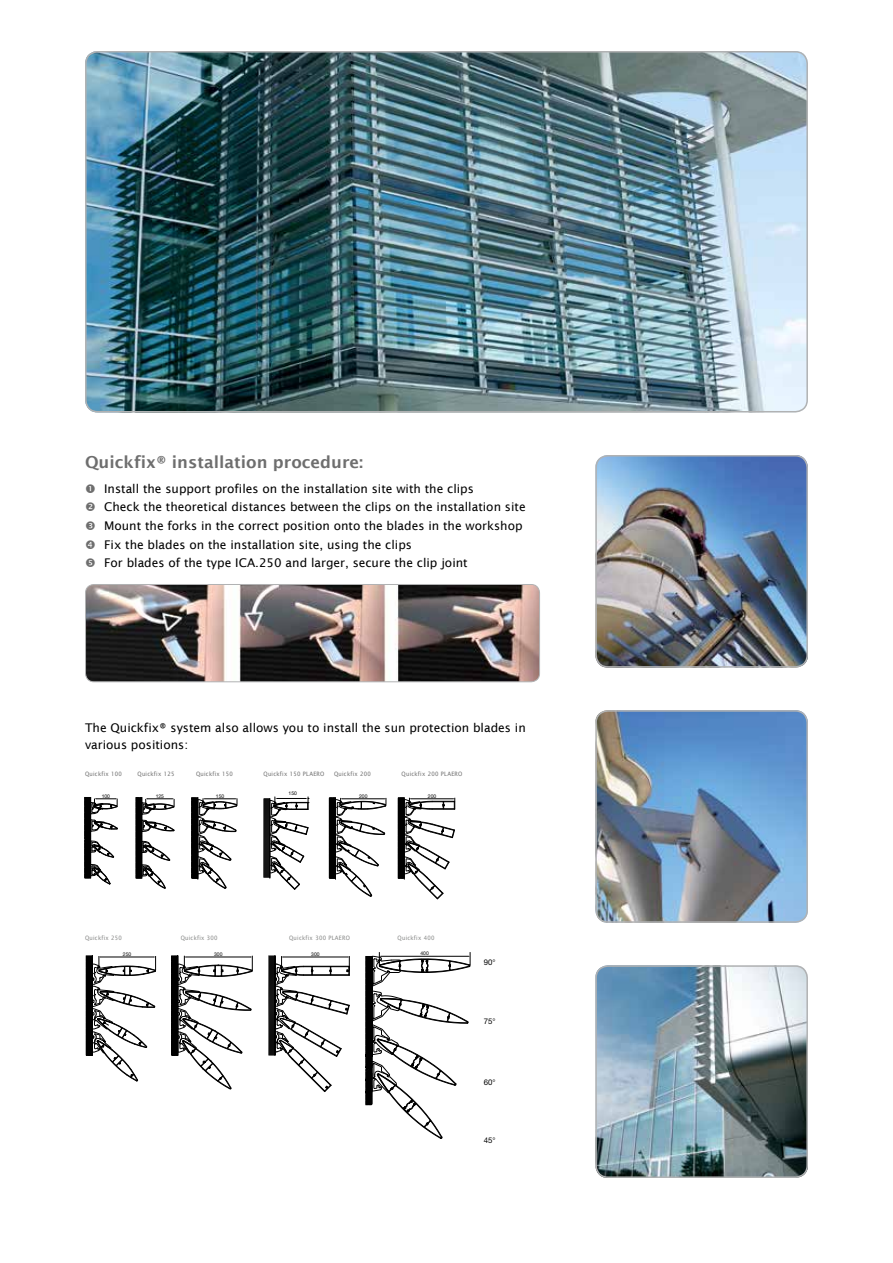
<style>
.page{position:relative;width:893px;height:1263px;background:#fff}
.page>*{position:absolute;margin:0;border:0;box-sizing:border-box;transform-origin:0 0}
.t1{font:600 16.5px "Lucida Sans";color:#6e6e6e}
.t2{font:12px/18.6px "Lucida Sans";color:#000}
.t3{font:7.8px "Helvetica Neue LT Std";color:#000}
.t4{font:6px "Lucida Sans";letter-spacing:.05em;color:#6e6e6e;scale:.9 1}
.t5{font:6px "Lucida Sans";letter-spacing:.05em;color:#868786;scale:.9 1}
.t6{font:5.1px "Helvetica Neue LT Std";color:#000}
</style>
<div class="page">
<img style="left:85px;top:51px;width:723px;height:361px">
<div style="left:85px;top:51px;width:723px;height:361px;border:2px solid #b1b2b3;border-radius:12px"></div>
<img style="left:598px;top:968px;width:210px;height:210px">
<div style="left:595px;top:965px;width:213px;height:213px;border:2px solid #b1b2b3;border-radius:12px"></div>
<img style="left:595px;top:710px;width:213px;height:213px">
<div style="left:595px;top:710px;width:213px;height:213px;border:2px solid #b1b2b3;border-radius:12px"></div>
<img style="left:595px;top:455px;width:213px;height:210px">
<div style="left:595px;top:455px;width:213px;height:213px;border:2px solid #b1b2b3;border-radius:12px"></div>
<svg style="left:84px;top:796px;width:372px;height:103px"></svg>
<svg style="left:85px;top:955px;width:71px;height:126px"></svg>
<svg style="left:171px;top:955px;width:82px;height:134px"></svg>
<svg style="left:269px;top:955px;width:81px;height:137px"></svg>
<svg style="left:365px;top:952px;width:106px;height:187px"></svg>
<img style="left:86px;top:584px;width:454px;height:98px">
<div style="left:85px;top:584px;width:455px;height:98px;border:1px solid #b1b2b3;border-radius:9px"></div>
<h1 class="t1" style="left:85px;top:452px;width:280px">Quickfix® installation procedure:</h1>
<p class="t2" style="left:104px;top:479px;width:423px">Install the support profiles on the installation site with the clips<br>Check the theoretical distances between the clips on the installation site Mount the forks in the correct position onto the blades in the workshop Fix the blades on the installation site, using the clips<br>For blades of the type ICA.250 and larger, secure the clip joint</p>
<p class="t2" style="left:85px;top:720px;width:442px;line-height:16.5px">The Quickfix® system also allows you to install the sun protection blades in various positions:</p>
<p class="t4" style="left:85px;top:770px;width:43px">Quickfix 100</p>
<p class="t4" style="left:138px;top:770px;width:43px">Quickfix 125</p>
<p class="t4" style="left:196px;top:770px;width:43px">Quickfix 150</p>
<p class="t4" style="left:264px;top:770px;width:69px">Quickfix 150 PLAERO</p>
<p class="t4" style="left:334px;top:770px;width:43px">Quickfix 200</p>
<p class="t4" style="left:402px;top:770px;width:69px">Quickfix 200 PLAERO</p>
<p class="t6" style="left:102px;top:793px;width:10px">100</p>
<p class="t6" style="left:156px;top:793px;width:10px">125</p>
<p class="t6" style="left:216px;top:793px;width:10px">150</p>
<p class="t6" style="left:359px;top:793px;width:10px">200</p>
<p class="t6" style="left:428px;top:793px;width:10px">200</p>
<p class="t6" style="left:289px;top:790px;width:10px">150</p>
<p class="t5" style="left:85px;top:934px;width:43px">Quickfix 250</p>
<p class="t5" style="left:181px;top:934px;width:43px">Quickfix 300</p>
<p class="t5" style="left:289px;top:934px;width:69px">Quickfix 300 PLAERO</p>
<p class="t5" style="left:398px;top:934px;width:43px">Quickfix 400</p>
<p class="t6" style="left:123px;top:951px;width:10px">250</p>
<p class="t6" style="left:214px;top:951px;width:10px">300</p>
<p class="t6" style="left:311px;top:951px;width:10px">300</p>
<p class="t6" style="left:420px;top:950px;width:10px">400</p>
<p class="t3" style="left:484px;top:957px;width:13px">90°</p>
<p class="t3" style="left:484px;top:1016px;width:13px">75°</p>
<p class="t3" style="left:484px;top:1077px;width:13px">60°</p>
<p class="t3" style="left:484px;top:1136px;width:13px">45°</p>
</div>
